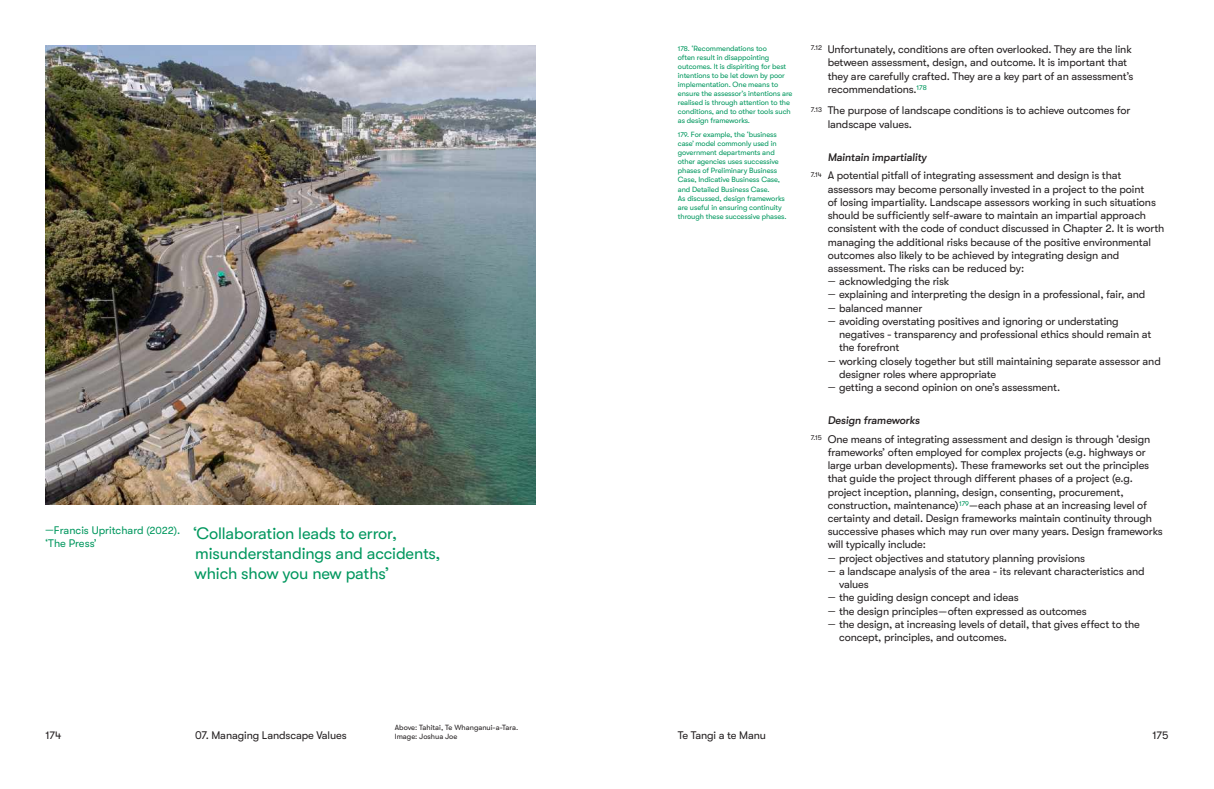
<style>
.page{position:relative;width:1214px;height:789px;background:#fff}
.page>*{position:absolute;margin:0;border:0;box-sizing:border-box;transform-origin:0 0}
.t1{font:16.5px/20px "GT Walsheim Pro";letter-spacing:-.01em;color:#00975e}
.t2{font:11px/13.2px "GT Walsheim Pro";letter-spacing:-.01em;color:#231f20}
.t3{font:11px/13.2px "GT Walsheim Pro";color:#00975e}
.t4{font:7.5px/9px "GT Walsheim Pro";letter-spacing:-.01em;color:#00975e}
.t5{font:7.5px/9px "GT Walsheim Pro";color:#231f20}
.s1{font-size:10.5px}
.s2{font-size:7px}
.s3{font-weight:500;font-style:italic}
.s4{font-size:10px}
</style>
<div class="page">
<img style="left:45px;top:45px;width:491px;height:459px">
<p class="t3" style="left:45px;top:523px;width:136px">—Francis Upritchard <span class="s1">(2022)</span>. ‘The Press’</p>
<h1 class="t1" style="left:193px;top:522px;width:249px">‘Collaboration leads to error, misunderstandings and accidents, which show you new paths’</h1>
<p class="t4" style="left:677px;top:44px;width:116px"><span class="s2">178.</span> ‘Recommendations too<br>often result in disappointing outcomes. It is dispiriting for best intentions to be let down by poor implementation. One means to ensure the assessor’s intentions are realised is through attention to the conditions, and to other tools such as design frameworks.</p>
<p class="t4" style="left:677px;top:130px;width:110px"><span class="s2">179.</span> For example, the ‘business case’ model commonly used in government departments and other agencies uses successive phases of Preliminary Business<br>Case, Indicative Business Case, and Detailed Business Case.<br>As discussed, design frameworks are useful in ensuring continuity through these successive phases.</p>
<p class="t2" style="left:827px;top:43px;width:307px;text-indent:-17px"><sup>7.12</sup> Unfortunately, conditions are often overlooked. They are the link between assessment, design, and outcome. It is important that they are carefully crafted. They are a key part of an assessment’s recommendations.<sup>178</sup></p>
<p class="t2" style="left:827px;top:104px;width:304px;text-indent:-17px"><sup>7.13</sup> The purpose of landscape conditions is to achieve outcomes for landscape values.</p>
<p class="t2" style="left:810px;top:147px;width:312px;line-height:18.9px;text-indent:17px"><span class="s3">Maintain impartiality<br></span><sup>7.14</sup> A potential pitfall of integrating assessment and design is that</p>
<p class="t2" style="left:827px;top:182px;width:338px">assessors may become personally invested in a project to the point<br>of losing impartiality. Landscape assessors working in such situations should be sufficiently self-aware to maintain an impartial approach consistent with the code of conduct discussed in Chapter 2. It is worth managing the additional risks because of the positive environmental outcomes also likely to be achieved by integrating design and assessment. The risks can be reduced by:<br><span class="s4">ͨ</span> acknowledging the risk<br><span class="s4">ͨ</span> explaining and interpreting the design in a professional, fair, and<br><span class="s4">ͨ</span> balanced manner<br><span class="s4">ͨ</span> avoiding overstating positives and ignoring or understating</p>
<p class="t2" style="left:838px;top:327px;width:314px">negatives - transparency and professional ethics should remain at</p>
<p class="t2" style="left:838px;top:341px;width:62px">the forefront</p>
<p class="t2" style="left:827px;top:354px;width:334px"><span class="s4">ͨ</span> working closely together but still maintaining separate assessor and</p>
<p class="t2" style="left:838px;top:367px;width:159px">designer roles where appropriate</p>
<p class="t2" style="left:827px;top:380px;width:234px"><span class="s4">ͨ</span> getting a second opinion on one’s assessment.</p>
<p class="t2" style="left:810px;top:410px;width:341px;line-height:18.9px;text-indent:17px"><span class="s3">Design frameworks<br></span><sup>7.15</sup> One means of integrating assessment and design is through ‘design</p>
<p class="t2" style="left:827px;top:445px;width:319px">frameworks’ often employed for complex projects (e.g. highways or</p>
<p class="t2" style="left:827px;top:458px;width:323px">large urban developments). These frameworks set out the principles</p>
<p class="t2" style="left:827px;top:471px;width:307px">that guide the project through different phases of a project (e.g.</p>
<p class="t2" style="left:827px;top:485px;width:297px">project inception, planning, design, consenting, procurement,</p>
<p class="t2" style="left:827px;top:498px;width:321px">construction, maintenance)<sup>179</sup>—each phase at an increasing level of</p>
<p class="t2" style="left:827px;top:511px;width:326px">certainty and detail. Design frameworks maintain continuity through</p>
<p class="t2" style="left:827px;top:524px;width:336px">successive phases which may run over many years. Design frameworks</p>
<p class="t2" style="left:827px;top:537px;width:100px">will typically include:</p>
<p class="t2" style="left:827px;top:551px;width:259px"><span class="s4">ͨ</span> project objectives and statutory planning provisions</p>
<p class="t2" style="left:827px;top:564px;width:318px"><span class="s4">ͨ</span> a landscape analysis of the area - its relevant characteristics and</p>
<p class="t2" style="left:838px;top:577px;width:31px">values</p>
<p class="t2" style="left:827px;top:590px;width:193px"><span class="s4">ͨ</span> the guiding design concept and ideas</p>
<p class="t2" style="left:827px;top:603px;width:260px"><span class="s4">ͨ</span> the design principles—often expressed as outcomes</p>
<p class="t2" style="left:827px;top:617px;width:314px"><span class="s4">ͨ</span> the design, at increasing levels of detail, that gives effect to the</p>
<p class="t2" style="left:838px;top:630px;width:169px">concept, principles, and outcomes.</p>
<p class="t5" style="left:395px;top:722px;width:125px">Above: Tahitai, Te Whanganui-a-Tara.<br>Image: Joshua Joe</p>
<p class="t2" style="left:45px;top:727px;width:18px">174</p>
<p class="t2" style="left:195px;top:727px;width:153px">07. Managing Landscape Values</p>
<p class="t2" style="left:677px;top:727px;width:90px">Te Tangi a te Manu</p>
<p class="t2" style="left:1152px;top:727px;width:18px">175</p>
</div>
